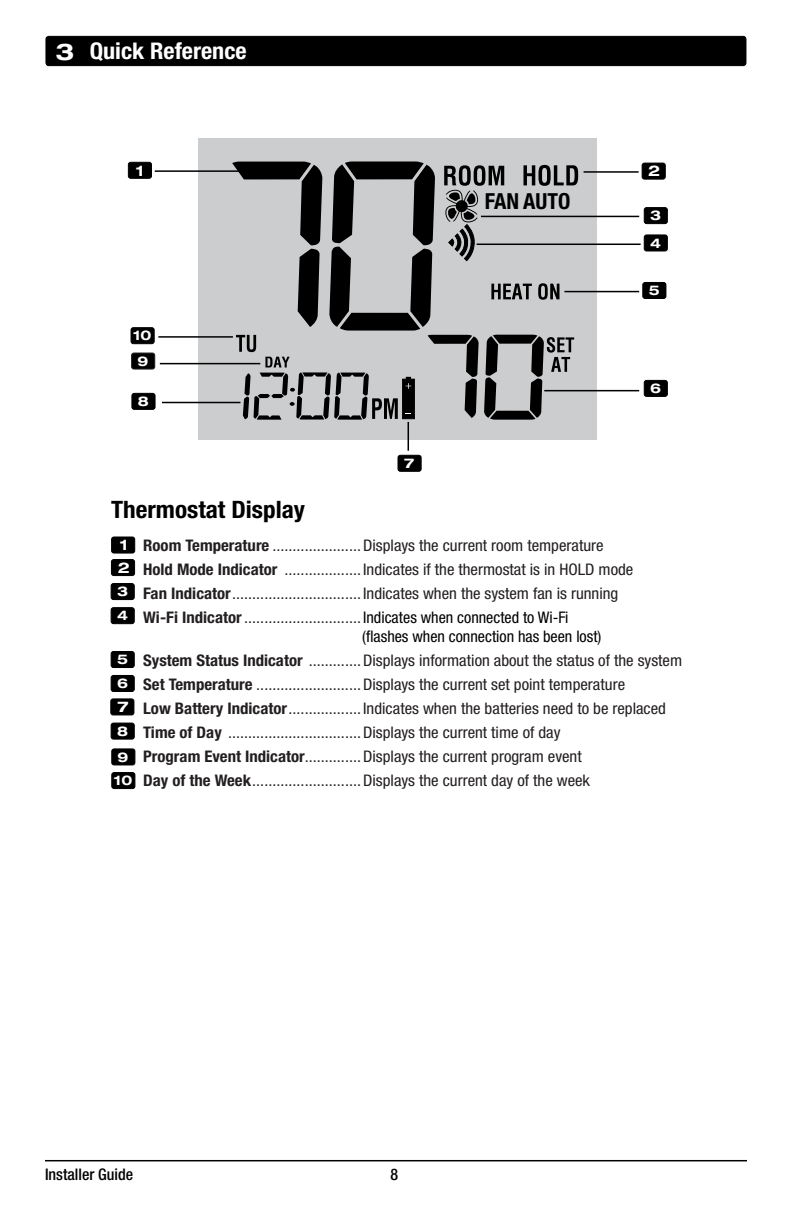
<style>
.page{position:relative;width:792px;height:1224px;background:#fff}
.page>*{position:absolute;margin:0;border:0;box-sizing:border-box;transform-origin:0 0}
.t1{font:700 condensed 24px "Helvetica Neue LT Std";color:#000;scale:1.05 1}
.t2{font:700 condensed 23px "Helvetica Neue LT Std";color:#fff;scale:1.05 1}
.t3{font:700 condensed 22.2px "Helvetica Neue LT Std";color:#000}
.t4{font:condensed 16px/24px "Helvetica Neue LT Std";color:#231f20;scale:1.05 1}
.t5{font:500 condensed 16px "Helvetica Neue LT Std";color:#000}
.t6{font:700 expanded 14.8px/22.6px "Helvetica Neue LT Std";color:#fff}
.t7{font:700 expanded 13.4px/24px "Helvetica Neue LT Std";color:#fff}
.s1{font-stretch:expanded}
.s2{font-weight:700}
.s3{color:#000}
</style>
<div class="page">
<div style="left:198px;top:138px;width:399px;height:302px;background:#cbcdce"></div>
<hr style="left:45px;top:1160px;width:702px;height:1px;background:#000">
<div style="left:46px;top:36px;width:700px;height:30px;background:#000;border-radius:3px"></div>
<div style="left:46px;top:36px;width:700px;height:30px;border:1px solid #000;border-radius:3px"></div>
<hr style="left:155px;top:170px;width:87px;height:2px;background:#000">
<div style="left:128px;top:162px;width:23px;height:16px;background:#000;border-radius:2px"></div>
<div style="left:128px;top:162px;width:24px;height:17px;border:1px solid #000;border-radius:2px"></div>
<div style="left:642px;top:163px;width:23px;height:16px;background:#000;border-radius:2px"></div>
<div style="left:642px;top:163px;width:24px;height:16px;border:1px solid #000;border-radius:2px"></div>
<hr style="left:158px;top:336px;width:75px;height:2px;background:#000">
<svg style="left:232px;top:162px;width:346px;height:289px"></svg>
<div style="left:644px;top:208px;width:23px;height:16px;background:#000;border-radius:2px"></div>
<div style="left:644px;top:207px;width:24px;height:17px;border:1px solid #000;border-radius:2px"></div>
<div style="left:644px;top:235px;width:23px;height:16px;background:#000;border-radius:2px"></div>
<div style="left:644px;top:235px;width:24px;height:16px;border:1px solid #000;border-radius:2px"></div>
<div style="left:398px;top:455px;width:23px;height:16px;background:#000;border-radius:2px"></div>
<div style="left:398px;top:455px;width:23px;height:17px;border:1px solid #000;border-radius:2px"></div>
<div style="left:132px;top:393px;width:23px;height:16px;background:#000;border-radius:2px"></div>
<div style="left:132px;top:393px;width:23px;height:17px;border:1px solid #000;border-radius:2px"></div>
<div style="left:131px;top:328px;width:23px;height:16px;background:#000;border-radius:2px"></div>
<div style="left:131px;top:327px;width:23px;height:17px;border:1px solid #000;border-radius:2px"></div>
<hr style="left:481px;top:216px;width:158px;height:1px;background:#000">
<hr style="left:162px;top:402px;width:78px;height:1px;background:#000">
<hr style="left:477px;top:244px;width:164px;height:1px;background:#000">
<div style="left:643px;top:282px;width:23px;height:17px;background:#000;border-radius:2px"></div>
<div style="left:643px;top:282px;width:23px;height:17px;border:1px solid #000;border-radius:2px"></div>
<hr style="left:564px;top:291px;width:75px;height:1px;background:#000">
<hr style="left:544px;top:390px;width:95px;height:1px;background:#000">
<div style="left:132px;top:353px;width:23px;height:16px;background:#000;border-radius:2px"></div>
<div style="left:131px;top:353px;width:24px;height:16px;border:1px solid #241f21;border-radius:2px"></div>
<hr style="left:584px;top:171px;width:55px;height:2px;background:#000">
<div style="left:112px;top:537px;width:23px;height:16px;background:#000;border-radius:2px"></div>
<div style="left:111px;top:537px;width:24px;height:16px;border:1px solid #000;border-radius:2px"></div>
<div style="left:111px;top:560px;width:24px;height:16px;background:#000;border-radius:2px"></div>
<div style="left:111px;top:559px;width:24px;height:17px;border:1px solid #000;border-radius:2px"></div>
<div style="left:111px;top:584px;width:23px;height:16px;background:#000;border-radius:2px"></div>
<div style="left:111px;top:583px;width:24px;height:17px;border:1px solid #000;border-radius:2px"></div>
<div style="left:111px;top:608px;width:23px;height:16px;background:#000;border-radius:2px"></div>
<div style="left:111px;top:607px;width:24px;height:17px;border:1px solid #000;border-radius:2px"></div>
<div style="left:111px;top:652px;width:23px;height:16px;background:#000;border-radius:2px"></div>
<div style="left:111px;top:651px;width:24px;height:17px;border:1px solid #000;border-radius:2px"></div>
<div style="left:111px;top:675px;width:23px;height:16px;background:#000;border-radius:2px"></div>
<div style="left:111px;top:675px;width:24px;height:17px;border:1px solid #000;border-radius:2px"></div>
<div style="left:111px;top:699px;width:23px;height:16px;background:#000;border-radius:2px"></div>
<div style="left:111px;top:699px;width:23px;height:16px;border:1px solid #000;border-radius:2px"></div>
<div style="left:111px;top:723px;width:23px;height:16px;background:#000;border-radius:2px"></div>
<div style="left:111px;top:723px;width:24px;height:16px;border:1px solid #000;border-radius:2px"></div>
<div style="left:112px;top:749px;width:23px;height:16px;background:#000;border-radius:2px"></div>
<div style="left:112px;top:749px;width:23px;height:16px;border:1px solid #000;border-radius:2px"></div>
<div style="left:112px;top:773px;width:23px;height:16px;background:#000;border-radius:2px"></div>
<div style="left:112px;top:772px;width:23px;height:17px;border:1px solid #000;border-radius:2px"></div>
<div style="left:644px;top:380px;width:23px;height:16px;background:#000;border-radius:2px"></div>
<div style="left:644px;top:380px;width:24px;height:17px;border:1px solid #000;border-radius:2px"></div>
<hr style="left:160px;top:363px;width:100px;height:1px;background:#000">
<h2 class="t2" style="left:55px;top:37px;width:184px"><span class="s1">3</span> Quick Reference</h2>
<p class="t6" style="left:136px;top:159px;width:10px">1</p>
<p class="t6" style="left:648px;top:159px;width:14px">2</p>
<p class="t7" style="left:650px;top:201px;width:12px;line-height:27.4px">3<br>4</p>
<h3 class="t3" style="left:485px;top:188px;width:87px">FAN AUTO</h3>
<p class="t7" style="left:133px;top:323px;width:20px">10</p>
<p class="t7" style="left:137px;top:349px;width:12px">9</p>
<p class="t7" style="left:138px;top:389px;width:12px">8</p>
<h1 class="t1" style="left:111px;top:495px;width:186px">Thermostat Display</h1>
<p class="t7" style="left:404px;top:451px;width:12px">7</p>
<p class="t7" style="left:649px;top:278px;width:12px">5</p>
<p class="t7" style="left:650px;top:376px;width:12px">6</p>
<p class="t6" style="left:118px;top:533px;width:14px">1<br>2</p>
<p class="t7" style="left:117px;top:579px;width:12px">3<br>4</p>
<p class="t7" style="left:117px;top:647px;width:12px">5<br>6</p>
<p class="t6" style="left:118px;top:695px;width:13px">7</p>
<p class="t7" style="left:117px;top:718px;width:13px;line-height:25.8px">8<br>9</p>
<p class="t7" style="left:114px;top:768px;width:20px">10</p>
<p class="t7" style="left:108px;top:693px;width:12px">8</p>
<p class="t4" style="left:143px;top:533px;width:468px"><span class="s2">Room Temperature</span> ......................Displays the current room temperature <span class="s2">Hold Mode Indicator</span> ................... Indicates if the thermostat is in HOLD mode <span class="s2">Fan Indicator</span>................................ Indicates when the system fan is running <span class="s2">Wi-Fi Indicator</span>............................. <span class="s3">Indicates when connected to Wi-Fi</span></p>
<p class="t4" style="left:143px;top:624px;width:515px;text-indent:219px"><span class="s3">(flashes when connection has been lost)<br></span><span class="s2">System Status Indicator</span> .............Displays information about the status of the system <span class="s2">Set Temperature</span> ..........................Displays the current set point temperature<br><span class="s2">Low Battery Indicator</span>.................. Indicates when the batteries need to be replaced <span class="s2">Time of Day</span> .................................Displays the current time of day<br><span class="s2">Program Event Indicator</span>..............Displays the current program event<br><span class="s2">Day of the Week</span>...........................Displays the current day of the week</p>
<p class="t5" style="left:45px;top:1164px;width:90px">Installer Guide</p>
<p class="t5" style="left:391px;top:1164px;width:9px">8</p>
</div>
